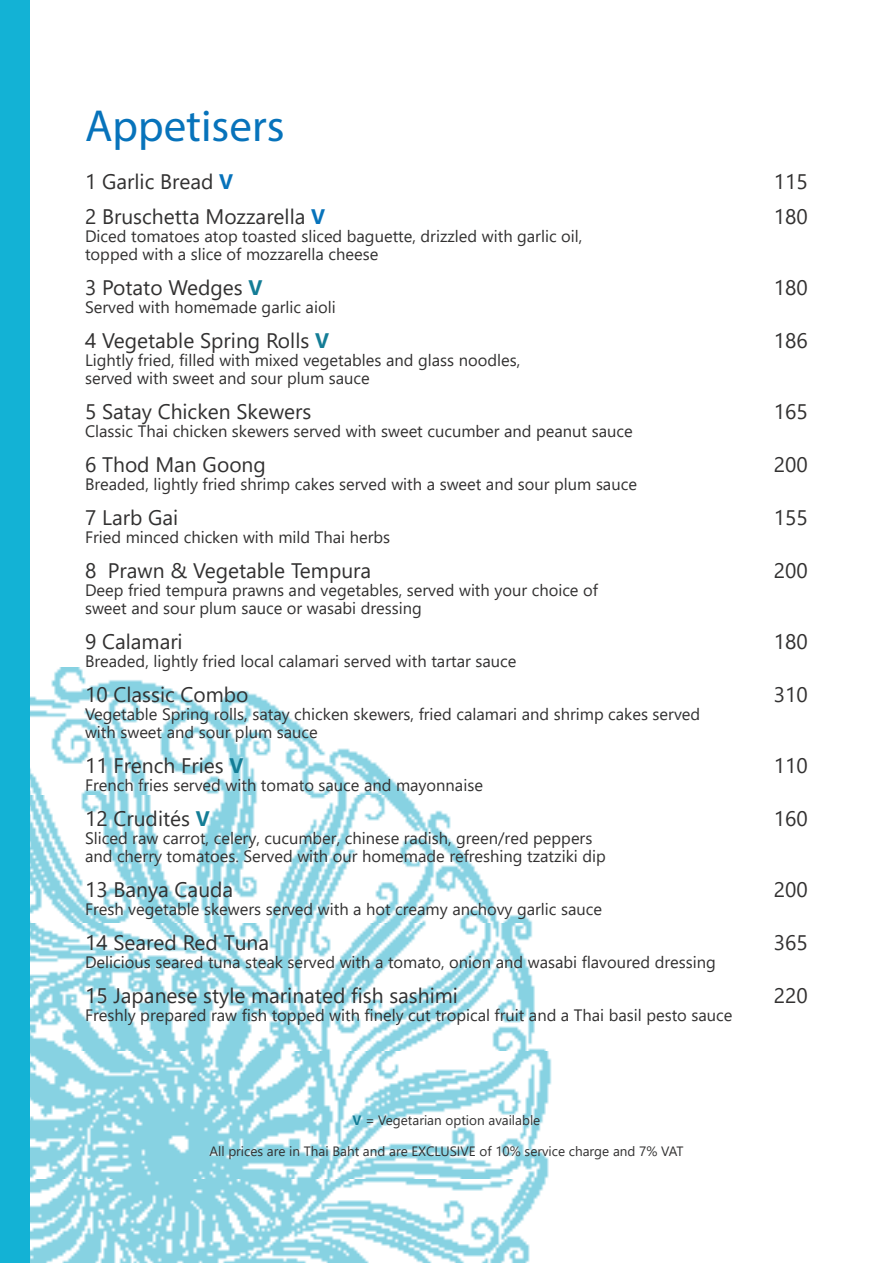
<style>
.page{position:relative;width:893px;height:1263px;background:#fff}
.page>*{position:absolute;margin:0;border:0;box-sizing:border-box;transform-origin:0 0}
.t1{font:45px "Myriad Pro";color:#0773bb}
.t2{font:21px "Segoe UI";color:#323131}
.t3{font:16.5px/18px "Segoe UI";color:#323131}
.t4{font:13.5px "Segoe UI";color:#323131}
.s1{font-weight:700;color:#0773bb}
.s2{font-weight:700;color:#147d96}
</style>
<div class="page">
<img style="left:30px;top:668px;width:522px;height:595px">
<div style="left:0;top:0;width:30px;height:1263px;background:#13b2d5"></div>
<h1 class="t1" style="left:85px;top:99px;width:201px">Appetisers</h1>
<p class="t2" style="left:85px;top:165px;width:150px">1 Garlic Bread <span class="s1">V</span></p>
<p class="t2" style="left:774px;top:165px;width:35px">115</p>
<p class="t2" style="left:85px;top:200px;width:242px">2 Bruschetta Mozzarella <span class="s1">V</span></p>
<p class="t2" style="left:774px;top:200px;width:35px">180</p>
<p class="t3" style="left:85px;top:227px;width:499px">Diced tomatoes atop toasted sliced baguette, drizzled with garlic oil, topped with a slice of mozzarella cheese</p>
<p class="t2" style="left:85px;top:271px;width:179px">3 Potato Wedges <span class="s2">V</span></p>
<p class="t2" style="left:774px;top:271px;width:35px">180</p>
<p class="t3" style="left:85px;top:298px;width:252px">Served with homemade garlic aioli</p>
<p class="t2" style="left:85px;top:324px;width:246px">4 Vegetable Spring Rolls <span class="s2">V</span></p>
<p class="t2" style="left:774px;top:324px;width:35px">186</p>
<p class="t3" style="left:85px;top:351px;width:437px">Lightly fried, filled with mixed vegetables and glass noodles, served with sweet and sour plum sauce</p>
<p class="t2" style="left:85px;top:395px;width:228px">5 Satay Chicken Skewers</p>
<p class="t2" style="left:774px;top:395px;width:35px">165</p>
<p class="t3" style="left:85px;top:422px;width:549px">Classic Thai chicken skewers served with sweet cucumber and peanut sauce</p>
<p class="t2" style="left:85px;top:448px;width:182px">6 Thod Man Goong</p>
<p class="t2" style="left:774px;top:448px;width:35px">200</p>
<p class="t3" style="left:85px;top:475px;width:553px">Breaded, lightly fried shrimp cakes served with a sweet and sour plum sauce</p>
<p class="t2" style="left:85px;top:501px;width:95px">7 Larb Gai</p>
<p class="t2" style="left:774px;top:501px;width:35px">155</p>
<p class="t3" style="left:85px;top:528px;width:307px">Fried minced chicken with mild Thai herbs</p>
<p class="t2" style="left:85px;top:554px;width:288px">8 Prawn &amp; Vegetable Tempura</p>
<p class="t2" style="left:774px;top:554px;width:35px">200</p>
<p class="t3" style="left:85px;top:581px;width:514px">Deep fried tempura prawns and vegetables, served with your choice of sweet and sour plum sauce or wasabi dressing</p>
<p class="t2" style="left:85px;top:625px;width:99px">9 Calamari</p>
<p class="t2" style="left:774px;top:625px;width:35px">180</p>
<p class="t3" style="left:85px;top:652px;width:433px">Breaded, lightly fried local calamari served with tartar sauce</p>
<p class="t2" style="left:85px;top:678px;width:165px">10 Classic Combo</p>
<p class="t2" style="left:774px;top:678px;width:35px">310</p>
<p class="t3" style="left:85px;top:705px;width:617px">Vegetable Spring rolls, satay chicken skewers, fried calamari and shrimp cakes served with sweet and sour plum sauce</p>
<p class="t2" style="left:85px;top:749px;width:160px">11 French Fries <span class="s2">V</span></p>
<p class="t2" style="left:774px;top:749px;width:35px">110</p>
<p class="t3" style="left:85px;top:776px;width:399px">French fries served with tomato sauce and mayonnaise</p>
<p class="t2" style="left:85px;top:802px;width:126px">12 Crudités <span class="s2">V</span></p>
<p class="t2" style="left:774px;top:802px;width:35px">160</p>
<p class="t3" style="left:85px;top:829px;width:522px">Sliced raw carrot, celery, cucumber, chinese radish, green/red peppers and cherry tomatoes. Served with our homemade refreshing tzatziki dip</p>
<p class="t2" style="left:85px;top:873px;width:150px">13 Banya Cauda</p>
<p class="t2" style="left:774px;top:873px;width:35px">200</p>
<p class="t3" style="left:85px;top:900px;width:519px">Fresh vegetable skewers served with a hot creamy anchovy garlic sauce</p>
<p class="t2" style="left:85px;top:926px;width:186px">14 Seared Red Tuna</p>
<p class="t2" style="left:774px;top:926px;width:35px">365</p>
<p class="t3" style="left:85px;top:953px;width:632px">Delicious seared tuna steak served with a tomato, onion and wasabi flavoured dressing</p>
<p class="t2" style="left:85px;top:979px;width:374px">15 Japanese style marinated fish sashimi</p>
<p class="t2" style="left:774px;top:979px;width:35px">220</p>
<p class="t3" style="left:85px;top:1006px;width:649px">Freshly prepared raw fish topped with finely cut tropical fruit and a Thai basil pesto sauce</p>
<p class="t4" style="left:353px;top:1110px;width:189px"><span class="s2">V</span> = Vegetarian option available</p>
<p class="t4" style="left:209px;top:1140px;width:476px">All prices are in Thai Baht and are EXCLUSIVE of 10% service charge and 7% VAT</p>
</div>
